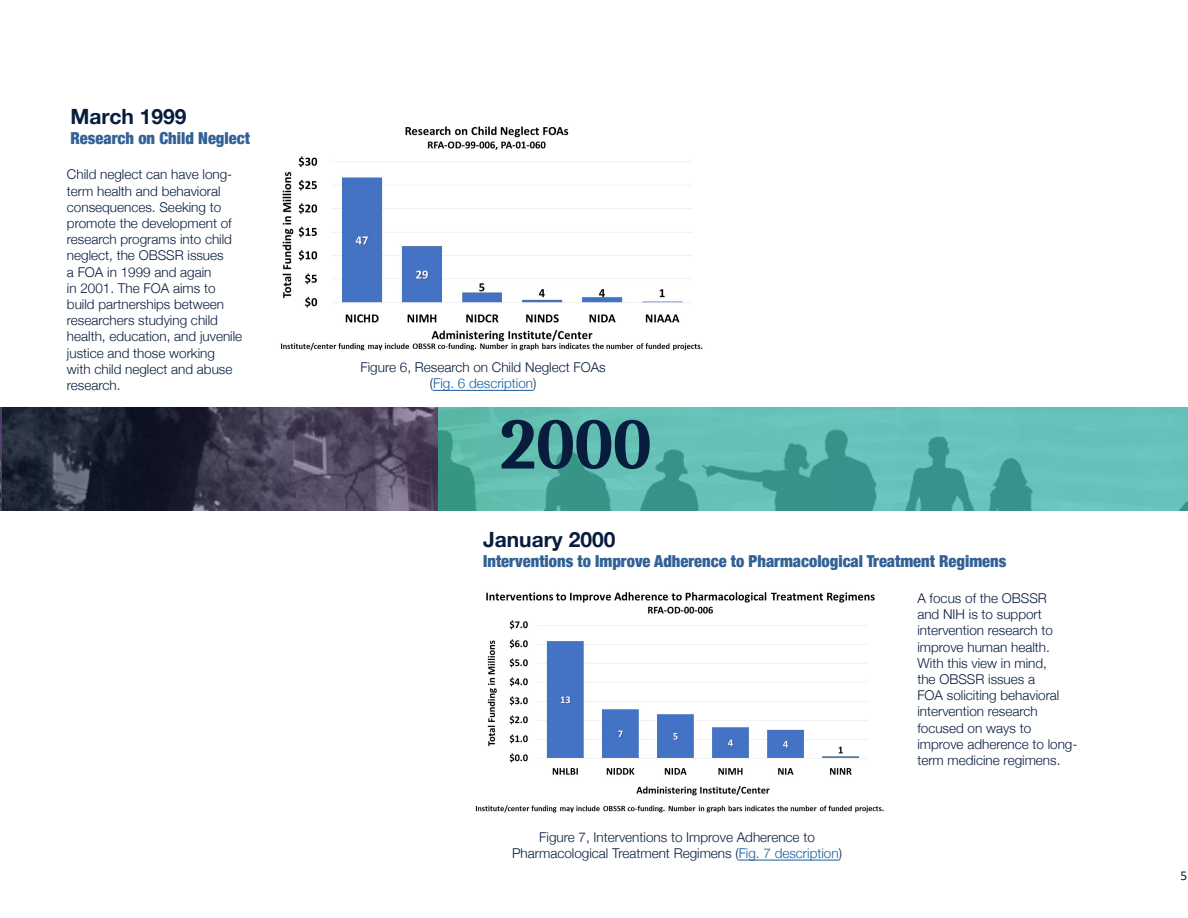
<style>
.page{position:relative;width:1188px;height:918px;background:#fff}
.page>*{position:absolute;margin:0;border:0;box-sizing:border-box;transform-origin:0 0}
.t1{font:700 72px "Caladea";color:#081d3e}
.t2{font:700 21px "Helvetica Neue";color:#081d3e}
.t3{font:900 condensed 16.5px "Helvetica Neue";color:#326195}
.t4{font:300 13.5px/16.2px "Helvetica Neue";color:#081d3e}
.t5{font:13.5px "Calibri";color:#081d3e}
.s1{color:#175d9e}
</style>
<div class="page">
<img style="left:438px;top:408px;width:750px;height:102px">
<hr style="left:433px;top:390px;width:100px;height:1px;background:#175d9e">
<hr style="left:739px;top:860px;width:100px;height:1px;background:#175d9e">
<img style="left:281px;top:126px;width:422px;height:225px">
<img style="left:2px;top:408px;width:436px;height:102px">
<img style="left:0;top:408px;width:2px;height:102px">
<img style="left:475px;top:592px;width:409px;height:221px">
<h2 class="t2" style="left:70px;top:100px;width:117px">March 1999</h2>
<p class="t3" style="left:70px;top:125px;width:181px">Research on Child Neglect</p>
<p class="t4" style="left:67px;top:165px;width:177px">Child neglect can have long&shy;term health and behavioral consequences. Seeking to promote the development of research programs into child neglect, the OBSSR issues<br>a FOA in 1999 and again<br>in 2001. The FOA aims to build partnerships between researchers studying child health, education, and juvenile justice and those working<br>with child neglect and abuse research.</p>
<p class="t4" style="left:361px;top:358px;width:247px;text-align:center">Figure 6, Research on Child Neglect FOAs (<span class="s1">Fig. 6 description</span>)</p>
<h1 class="t1" style="left:500px;top:399px;width:153px">2000</h1>
<h2 class="t2" style="left:483px;top:523px;width:134px">January 2000</h2>
<p class="t3" style="left:483px;top:547px;width:525px">Interventions to Improve Adherence to Pharmacological Treatment Regimens</p>
<p class="t4" style="left:917px;top:589px;width:162px">A focus of the OBSSR<br>and NIH is to support intervention research to improve human health.<br>With this view in mind,<br>the OBSSR issues a<br>FOA soliciting behavioral intervention research focused on ways to improve adherence to long&shy;term medicine regimens.</p>
<p class="t4" style="left:512px;top:828px;width:331px;text-align:center">Figure 7, Interventions to Improve Adherence to<br>Pharmacological Treatment Regimens (<span class="s1">Fig. 7 description</span>)</p>
<p class="t5" style="left:1180px;top:866px;width:8px">5</p>
</div>
